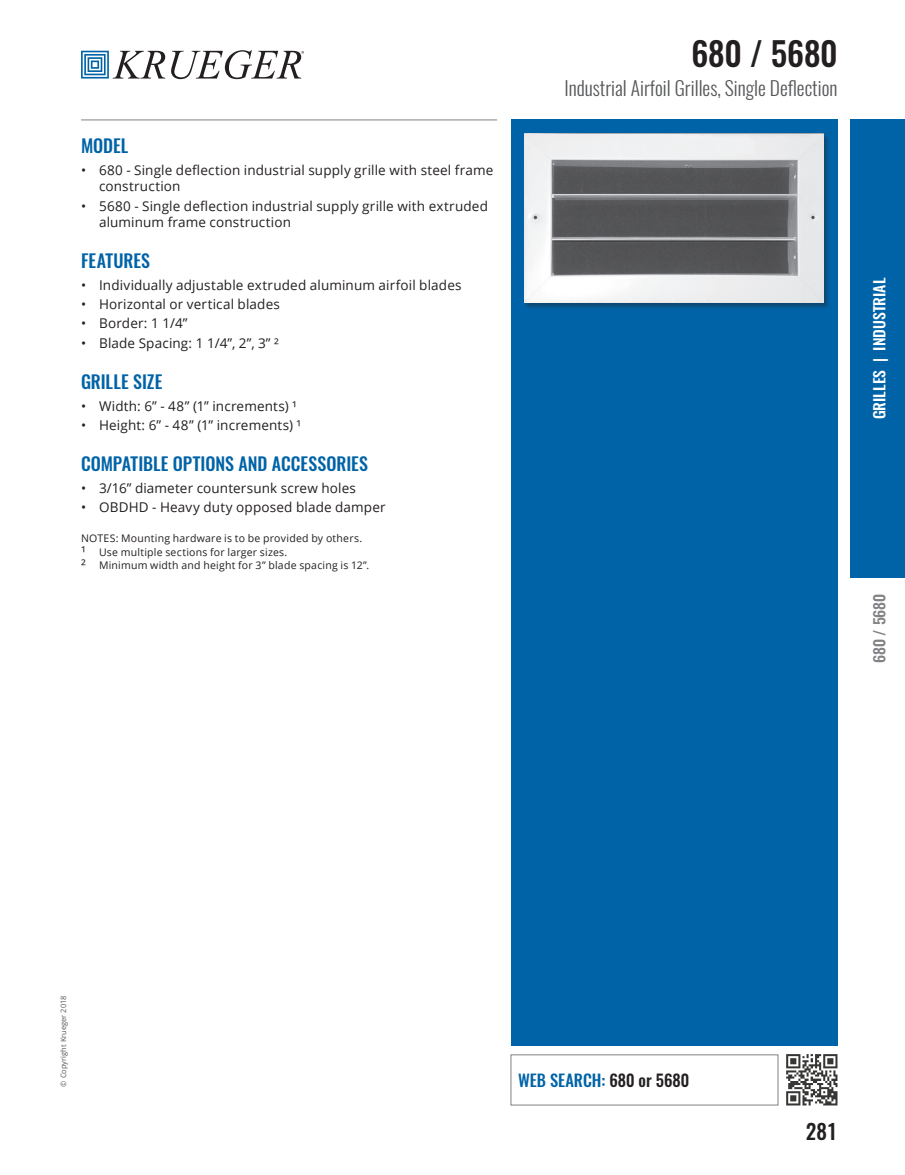
<style>
.page{position:relative;width:905px;height:1175px;background:#fff}
.page>*{position:absolute;margin:0;border:0;box-sizing:border-box;transform-origin:0 0}
.t1{font:500 33px "Oswald";color:#231f20}
.t2{font:500 21px "Oswald";color:#231f20}
.t3{font:300 19.5px "Oswald";color:#57585a}
.t4{font:500 18px "Oswald";letter-spacing:-.005em;color:#0163a7}
.t5{font:500 16.5px "Oswald";color:#0163a7}
.t6{font:500 15px "Oswald";color:#fff;scale:1.05 1}
.t7{font:500 15px "Oswald";color:#808285;scale:1.05 1}
.t8{font:13.5px/16.2px "Open Sans";letter-spacing:.01em;color:#231f20}
.t9{font:10.5px/13.5px "Open Sans";letter-spacing:.02em;color:#231f20}
.t10{font:7.5px "Open Sans";color:#57585a}
.s1{font-size:13.5px}
.s2{color:#231f20}
</style>
<div class="page">
<svg style="left:81px;top:51px;width:84px;height:28px"></svg>
<svg style="left:171px;top:50px;width:133px;height:29px"></svg>
<hr style="left:81px;top:120px;width:416px;height:1px;background:#808285">
<div style="left:850px;top:120px;width:54px;height:458px;background:#0163a7"></div>
<div style="left:510px;top:120px;width:327px;height:926px;background:#0163a7"></div>
<img style="left:778px;top:1054px;width:60px;height:52px">
<div style="left:510px;top:1054px;width:268px;height:51px;border:1px solid #808285"></div>
<div style="left:524px;top:134px;width:306px;height:175px;background:#231f20;opacity:.4"></div>
<img style="left:524px;top:134px;width:300px;height:169px">
<h3 class="t4" style="left:81px;top:133px;width:49px">MODEL</h3>
<p class="t8" style="left:99px;top:162px;width:396px;text-indent:-18px">• 680 - Single deflection industrial supply grille with steel frame construction</p>
<p class="t8" style="left:99px;top:197px;width:390px;text-indent:-18px">• 5680 - Single deflection industrial supply grille with extruded aluminum frame construction</p>
<h3 class="t4" style="left:81px;top:248px;width:71px">FEATURES</h3>
<p class="t8" style="left:81px;top:276px;width:382px">• Individually adjustable extruded aluminum airfoil blades</p>
<p class="t8" style="left:81px;top:296px;width:200px">• Horizontal or vertical blades</p>
<p class="t8" style="left:81px;top:315px;width:108px">• Border: 1 1/4”</p>
<p class="t8" style="left:81px;top:334px;width:199px">• Blade Spacing: 1 1/4”, 2”, 3” ²</p>
<h3 class="t4" style="left:81px;top:369px;width:83px">GRILLE SIZE</h3>
<p class="t8" style="left:81px;top:397px;width:217px">• Width: 6” - 48” (1” increments) ¹</p>
<p class="t8" style="left:81px;top:417px;width:222px">• Height: 6” - 48” (1” increments) ¹</p>
<h3 class="t4" style="left:81px;top:451px;width:288px">COMPATIBLE OPTIONS AND ACCESSORIES</h3>
<p class="t8" style="left:81px;top:479px;width:276px">• 3/16” diameter countersunk screw holes</p>
<p class="t8" style="left:81px;top:499px;width:306px">• OBDHD - Heavy duty opposed blade damper</p>
<p class="t9" style="left:81px;top:531px;width:290px">NOTES: Mounting hardware is to be provided by others.<br><span class="s1">¹</span> Use multiple sections for larger sizes.<br><span class="s1">²</span> Minimum width and height for 3” blade spacing is 12”.</p>
<h1 class="t1" style="left:691px;top:30px;width:147px">680 / 5680</h1>
<h3 class="t3" style="left:564px;top:75px;width:274px">Industrial Airfoil Grilles, Single Deflection</h3>
<p class="t6" style="left:868px;top:419px;width:136px;rotate:-90deg">GRILLES | INDUSTRIAL</p>
<p class="t7" style="left:868px;top:663px;width:68px;rotate:-90deg">680 / 5680</p>
<p class="t10" style="left:58px;top:1086px;width:93px;rotate:-90deg">© Copyright Krueger 2018</p>
<p class="t5" style="left:518px;top:1069px;width:172px">WEB SEARCH: <span class="s2">680 or 5680</span></p>
<h2 class="t2" style="left:805px;top:1116px;width:33px">281</h2>
</div>
